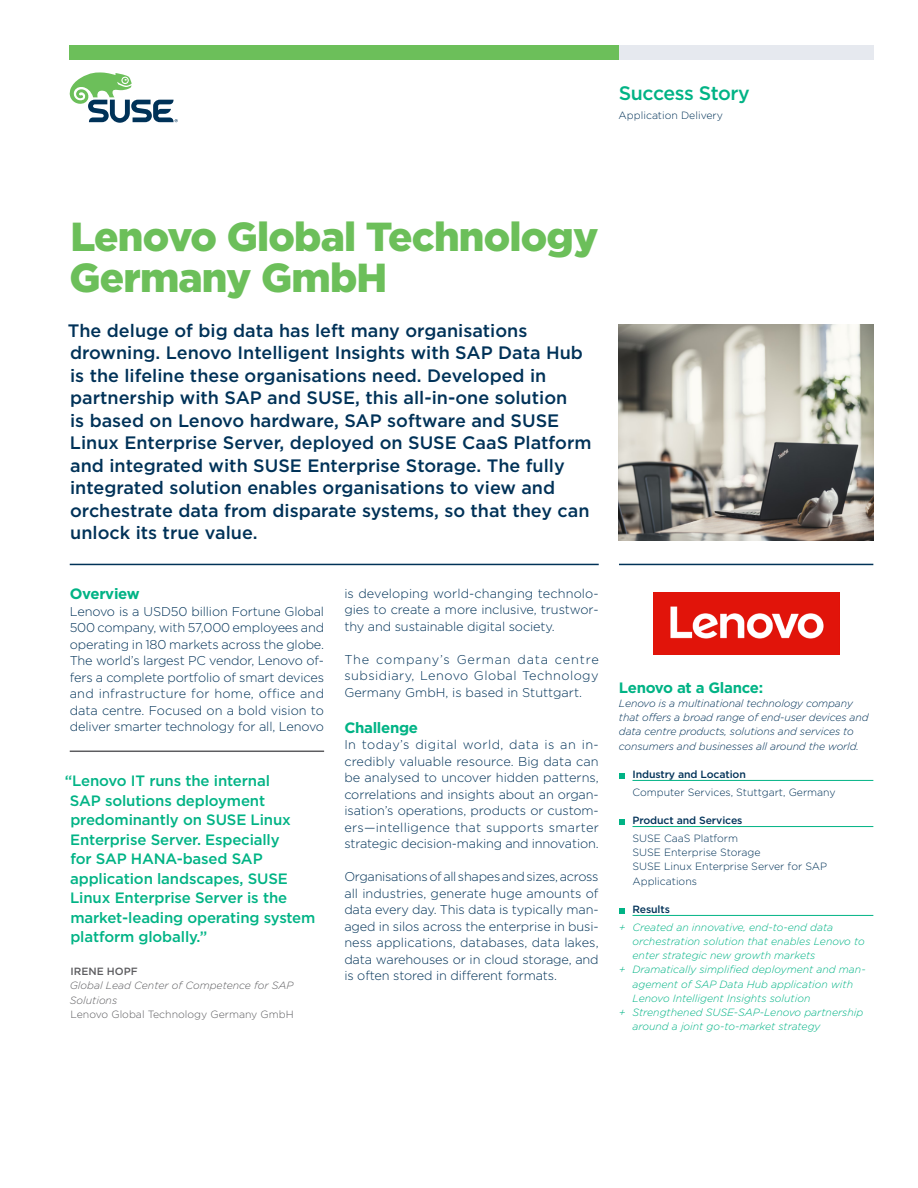
<style>
.page{position:relative;width:918px;height:1188px;background:#fff}
.page>*{position:absolute;margin:0;border:0;box-sizing:border-box;transform-origin:0 0}
.t1{font:900 40.5px/40.5px "Gotham";letter-spacing:-.02em;color:#6cbf5a}
.t2{font:500 19.5px "Gotham";letter-spacing:-.02em;color:#00b385}
.t3{font:500 18px/22.5px "Gotham";color:#003258}
.t4{font:500 15px/19.5px "Gotham";letter-spacing:-.01em;color:#00b385}
.t5{font:700 15px "Gotham";letter-spacing:-.02em;color:#00b385}
.t6{font:300 12.75px/16.5px "Gotham";letter-spacing:-.01em;color:#003258;text-align:justify}
.t7{font:italic 300 10.5px "Gotham";color:#00b385}
.t8{font:italic 300 10.5px/14.2px "Gotham";letter-spacing:-.01em;color:#003258}
.t9{font:300 10.5px/14.2px "Gotham";color:#003258}
.t10{font:500 10.5px "Gotham";letter-spacing:-.01em;color:#003258}
.t11{font:italic 300 10.5px/14.2px "Gotham";color:#5d5d60}
.t12{font:300 10.5px "Gotham";color:#5d5d60}
.t13{font:500 10.5px "Gotham";color:#5d5d60}
</style>
<div class="page">
<hr style="left:70px;top:564px;width:529px;height:1px;background:#003258">
<hr style="left:619px;top:564px;width:254px;height:1px;background:#003258">
<img style="left:653px;top:592px;width:186px;height:62px">
<hr style="left:632px;top:780px;width:241px;height:1px;background:#00b385">
<hr style="left:632px;top:826px;width:241px;height:1px;background:#00b385">
<hr style="left:632px;top:915px;width:241px;height:1px;background:#00b385">
<svg style="left:619px;top:773px;width:5px;height:5px"></svg>
<svg style="left:619px;top:819px;width:5px;height:5px"></svg>
<svg style="left:619px;top:908px;width:5px;height:5px"></svg>
<div style="left:619px;top:45px;width:254px;height:14px;background:#e6e9ef"></div>
<div style="left:70px;top:45px;width:549px;height:14px;background:#6cbf5a"></div>
<svg style="left:69px;top:72px;width:109px;height:51px"></svg>
<hr style="left:70px;top:751px;width:254px;height:1px;background:#5d5d60">
<img style="left:619px;top:325px;width:254px;height:216px">
<h2 class="t2" style="left:619px;top:82px;width:133px">Success Story</h2>
<p class="t9" style="left:619px;top:108px;width:106px">Application Delivery</p>
<h1 class="t1" style="left:69px;top:216px;width:531px">Lenovo Global Technology<br>Germany GmbH</h1>
<p class="t3" style="left:68px;top:319px;width:525px">The deluge of big data has left many organisations drowning. Lenovo Intelligent Insights with SAP Data Hub is the lifeline these organisations need. Developed in partnership with SAP and SUSE, this all-in-one solution<br>is based on Lenovo hardware, SAP software and SUSE Linux Enterprise Server, deployed on SUSE CaaS Platform and integrated with SUSE Enterprise Storage. The fully integrated solution enables organisations to view and orchestrate data from disparate systems, so that they can unlock its true value.</p>
<p class="t5" style="left:70px;top:585px;width:71px">Overview</p>
<p class="t6" style="left:70px;top:603px;width:256px">Lenovo is a USD50 billion Fortune Global 500 company, with 57,000 employees and operating in 180 markets across the globe.<br>The world’s largest PC vendor, Lenovo of&shy;fers a complete portfolio of smart devices and infrastructure for home, office and data centre. Focused on a bold vision to deliver smarter technology for all, Lenovo</p>
<p class="t4" style="left:70px;top:771px;width:247px;text-indent:-5px">“Lenovo IT runs the internal<br>SAP solutions deployment predominantly on SUSE Linux<br>Enterprise Server. Especially<br>for SAP HANA-based SAP application landscapes, SUSE<br>Linux Enterprise Server is the market-leading operating system platform globally.”</p>
<p class="t13" style="left:71px;top:965px;width:69px">IRENE HOPF</p>
<p class="t11" style="left:70px;top:979px;width:225px">Global Lead Center of Competence for SAP<br>Solutions</p>
<p class="t12" style="left:70px;top:1008px;width:225px">Lenovo Global Technology Germany GmbH</p>
<p class="t6" style="left:344px;top:585px;width:256px">is developing world-changing technolo&shy;gies to create a more inclusive, trustwor&shy;thy and sustainable digital society.</p>
<p class="t6" style="left:344px;top:651px;width:256px">The company’s German data centre subsidiary, Lenovo Global Technology Germany GmbH, is based in Stuttgart.</p>
<p class="t5" style="left:344px;top:719px;width:75px">Challenge</p>
<p class="t6" style="left:344px;top:736px;width:256px">In today’s digital world, data is an in&shy;credibly valuable resource. Big data can be analysed to uncover hidden patterns, correlations and insights about an organ&shy;isation’s operations, products or custom&shy;ers—intelligence that supports smarter strategic decision-making and innovation.</p>
<p class="t6" style="left:344px;top:868px;width:256px">Organisations of all shapes and sizes, across all industries, generate huge amounts of data every day. This data is typically man&shy;aged in silos across the enterprise in busi&shy;ness applications, databases, data lakes, data warehouses or in cloud storage, and is often stored in different formats.</p>
<p class="t5" style="left:619px;top:679px;width:146px">Lenovo at a Glance:</p>
<p class="t8" style="left:619px;top:696px;width:251px">Lenovo is a multinational technology company that offers a broad range of end-user devices and data centre products, solutions and services to consumers and businesses all around the world.</p>
<p class="t10" style="left:632px;top:768px;width:115px">Industry and Location</p>
<p class="t9" style="left:632px;top:785px;width:205px">Computer Services, Stuttgart, Germany</p>
<p class="t10" style="left:632px;top:815px;width:111px">Product and Services</p>
<p class="t9" style="left:632px;top:831px;width:196px">SUSE CaaS Platform<br>SUSE Enterprise Storage<br>SUSE Linux Enterprise Server for SAP<br>Applications</p>
<p class="t10" style="left:632px;top:903px;width:39px">Results</p>
<p class="t7" style="left:619px;top:921px;width:216px">+ Created an innovative, end-to-end data</p>
<p class="t7" style="left:632px;top:936px;width:234px">orchestration solution that enables Lenovo to</p>
<p class="t7" style="left:632px;top:950px;width:184px">enter strategic new growth markets</p>
<p class="t7" style="left:619px;top:964px;width:248px">+ Dramatically simplified deployment and man-</p>
<p class="t7" style="left:632px;top:978px;width:222px">agement of SAP Data Hub application with</p>
<p class="t7" style="left:632px;top:993px;width:179px">Lenovo Intelligent Insights solution</p>
<p class="t7" style="left:619px;top:1007px;width:246px">+ Strengthened SUSE-SAP-Lenovo partnership</p>
<p class="t7" style="left:632px;top:1021px;width:190px">around a joint go-to-market strategy</p>
</div>
